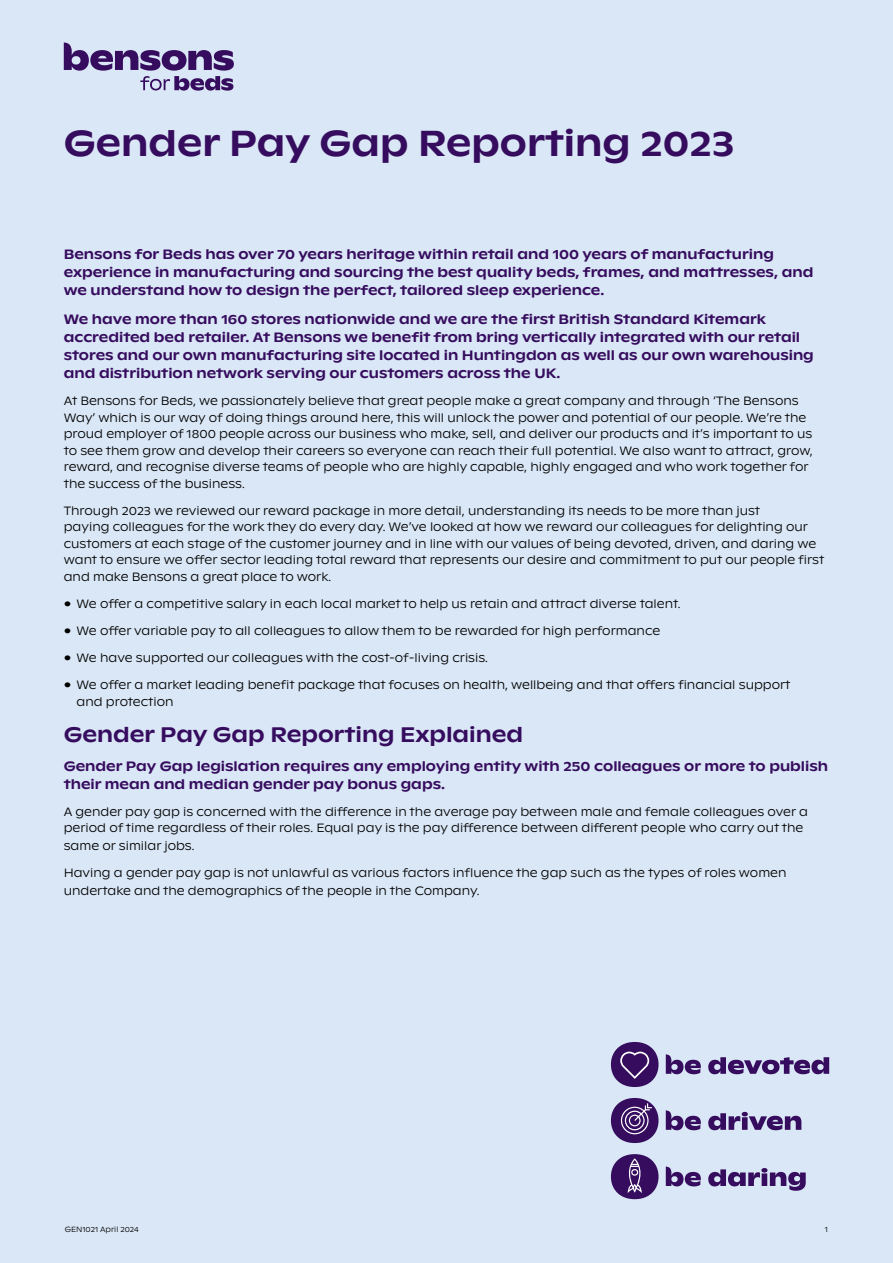
<style>
.page{position:relative;width:893px;height:1263px;background:#dae7f6}
.page>*{position:absolute;margin:0;border:0;box-sizing:border-box;transform-origin:0 0}
.t1{font:500 36px "Bensons Ginto Nord";color:#360c5e}
.t2{font:500 21px "Bensons Ginto Nord";color:#360c5e}
.t3{font:500 13.5px/18px "Bensons Ginto Nord";color:#360c5e}
.t4{font:300 12px/16.5px "Bensons Ginto Nord";color:#000}
.t5{font:300 7.5px "Bensons Ginto Nord";color:#000}
</style>
<div class="page">
<svg style="left:64px;top:43px;width:170px;height:48px"></svg>
<svg style="left:708px;top:1057px;width:121px;height:17px"></svg>
<svg style="left:666px;top:1054px;width:35px;height:20px"></svg>
<svg style="left:708px;top:1112px;width:93px;height:18px"></svg>
<svg style="left:666px;top:1110px;width:35px;height:20px"></svg>
<svg style="left:708px;top:1168px;width:98px;height:23px"></svg>
<svg style="left:666px;top:1166px;width:35px;height:20px"></svg>
<svg style="left:611px;top:1042px;width:47px;height:45px"></svg>
<svg style="left:611px;top:1098px;width:47px;height:45px"></svg>
<svg style="left:611px;top:1154px;width:47px;height:45px"></svg>
<h1 class="t1" style="left:64px;top:120px;width:672px">Gender Pay Gap Reporting 2023</h1>
<p class="t3" style="left:64px;top:245px;width:751px">Bensons for Beds has over 70 years heritage within retail and 100 years of manufacturing experience in manufacturing and sourcing the best quality beds, frames, and mattresses, and we understand how to design the perfect, tailored sleep experience.</p>
<p class="t3" style="left:64px;top:310px;width:752px">We have more than 160 stores nationwide and we are the first British Standard Kitemark accredited bed retailer. At Bensons we benefit from bring vertically integrated with our retail stores and our own manufacturing site located in Huntingdon as well as our own warehousing and distribution network serving our customers across the UK.</p>
<p class="t4" style="left:64px;top:392px;width:751px">At Bensons for Beds, we passionately believe that great people make a great company and through ‘The Bensons Way’ which is our way of doing things around here, this will unlock the power and potential of our people. We’re the proud employer of 1800 people across our business who make, sell, and deliver our products and it’s important to us to see them grow and develop their careers so everyone can reach their full potential. We also want to attract, grow, reward, and recognise diverse teams of people who are highly capable, highly engaged and who work together for the success of the business.</p>
<p class="t4" style="left:64px;top:502px;width:762px">Through 2023 we reviewed our reward package in more detail, understanding its needs to be more than just<br>paying colleagues for the work they do every day. We’ve looked at how we reward our colleagues for delighting our customers at each stage of the customer journey and in line with our values of being devoted, driven, and daring we want to ensure we offer sector leading total reward that represents our desire and commitment to put our people first and make Bensons a great place to work.</p>
<p class="t4" style="left:64px;top:595px;width:618px">• We offer a competitive salary in each local market to help us retain and attract diverse talent.</p>
<p class="t4" style="left:64px;top:622px;width:598px">• We offer variable pay to all colleagues to allow them to be rewarded for high performance</p>
<p class="t4" style="left:64px;top:649px;width:426px">• We have supported our colleagues with the cost-of-living crisis.</p>
<p class="t4" style="left:77px;top:677px;width:715px;text-indent:-13px">• We offer a market leading benefit package that focuses on health, wellbeing and that offers financial support and protection</p>
<h2 class="t2" style="left:64px;top:721px;width:461px">Gender Pay Gap Reporting Explained</h2>
<p class="t3" style="left:64px;top:757px;width:766px">Gender Pay Gap legislation requires any employing entity with 250 colleagues or more to publish their mean and median gender pay bonus gaps.</p>
<p class="t4" style="left:64px;top:803px;width:746px">A gender pay gap is concerned with the difference in the average pay between male and female colleagues over a period of time regardless of their roles. Equal pay is the pay difference between different people who carry out the</p>
<p class="t4" style="left:64px;top:837px;width:132px">same or similar jobs.</p>
<p class="t4" style="left:64px;top:864px;width:724px;line-height:18px">Having a gender pay gap is not unlawful as various factors influence the gap such as the types of roles women undertake and the demographics of the people in the Company.</p>
<p class="t5" style="left:65px;top:1225px;width:76px">GEN1021 April 2024</p>
<p class="t5" style="left:825px;top:1225px;width:5px">1</p>
</div>
